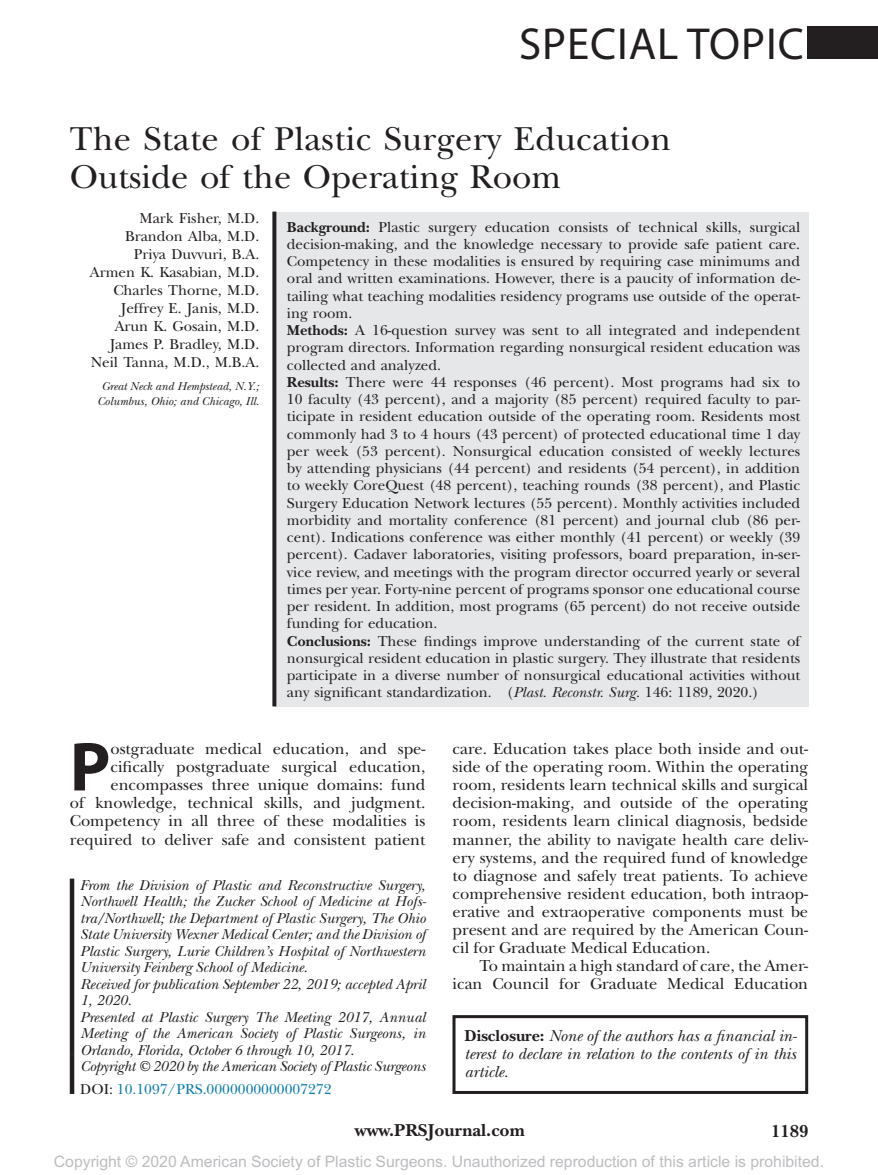
<style>
.page{position:relative;width:878px;height:1175px;background:#fff}
.page>*{position:absolute;margin:0;border:0;box-sizing:border-box;transform-origin:0 0}
.t1{font:700 69.9px "Myriad Pro";color:#231f20}
.t2{font:45px "Myriad Pro";letter-spacing:.02em;color:#231f20}
.t3{font:34.5px/37.5px "New Baskerville";letter-spacing:.01em;color:#231f20}
.t4{font:700 18px "New Baskerville";color:#231f20}
.t5{font:16.5px/18px "New Baskerville";color:#231f20;text-align:right}
.t6{font:italic 16.5px/18px "New Baskerville";color:#231f20;text-align:justify}
.t7{font:15.75px "Arial MT Std";color:#bcbdc0}
.t8{font:15px/17.2px "New Baskerville";color:#231f20;text-align:right}
.t9{font:italic 15px/16.5px "New Baskerville";color:#231f20}
.t10{font:italic 12px/15px "New Baskerville";color:#231f20;text-align:center}
.s1{font-weight:700}
.s2{font-style:italic}
.s3{font-weight:700;font-style:normal}
.s4{font-style:normal}
.s5{font-style:normal;color:#0f7eac}
</style>
<div class="page">
<div style="left:807px;top:26px;width:71px;height:33px;background:#231f20"></div>
<div style="left:452px;top:1015px;width:356px;height:79px;border:3px solid #231f20"></div>
<hr style="left:70px;top:1054px;width:4px;height:40px;background:#231f20">
<div style="left:273px;top:212px;width:536px;height:494px;background:#e6e7e9"></div>
<svg style="left:272px;top:212px;width:4px;height:494px;fill:#231f20"></svg>
<hr style="left:70px;top:878px;width:4px;height:176px;background:#231f20">
<h2 class="t2" style="left:519px;top:16px;width:286px">SPECIAL TOPIC</h2>
<h3 class="t3" style="left:70px;top:121px;width:602px">The State of Plastic Surgery Education<br>Outside of the Operating Room</h3>
<p class="t8" style="left:90px;top:209px;width:171px;line-height:18px">Mark Fisher, M.D.<br>Brandon Alba, M.D.<br>Priya Duvvuri, B.A.<br>Armen K. Kasabian, M.D.<br>Charles Thorne, M.D.<br>Jeffrey E. Janis, M.D.<br>Arun K. Gosain, M.D.<br>James P. Bradley, M.D.<br>Neil Tanna, M.D., M.B.A.</p>
<p class="t10" style="left:97px;top:378px;width:163px">Great Neck and Hempstead, N.Y.;<br>Columbus, Ohio; and Chicago, Ill.</p>
<p class="t8" style="left:287px;top:218px;width:515px;text-align:left"><span class="s1">Background:</span> Plastic surgery education consists of technical skills, surgical decision-making, and the knowledge necessary to provide safe patient care.<br>Competency in these modalities is ensured by requiring case minimums and oral and written examinations. However, there is a paucity of information de&shy;tailing what teaching modalities residency programs use outside of the operat&shy;ing room.<br><span class="s1">Methods:</span> A 16-question survey was sent to all integrated and independent program directors. Information regarding nonsurgical resident education was collected and analyzed.<br><span class="s1">Results:</span> There were 44 responses (46 percent). Most programs had six to 10 faculty (43 percent), and a majority (85 percent) required faculty to par&shy;ticipate in resident education outside of the operating room. Residents most commonly had 3 to 4 hours (43 percent) of protected educational time 1 day per week (53 percent). Nonsurgical education consisted of weekly lectures by attending physicians (44 percent) and residents (54 percent), in addition to weekly CoreQuest (48 percent), teaching rounds (38 percent), and Plastic Surgery Education Network lectures (55 percent). Monthly activities included morbidity and mortality conference (81 percent) and journal club (86 per&shy;cent). Indications conference was either monthly (41 percent) or weekly (39 percent). Cadaver laboratories, visiting professors, board preparation, in-ser&shy;vice review, and meetings with the program director occurred yearly or several times per year. Forty-nine percent of programs sponsor one educational course per resident. In addition, most programs (65 percent) do not receive outside funding for education.<br><span class="s1">Conclusions:</span> These findings improve understanding of the current state of nonsurgical resident education in plastic surgery. They illustrate that residents participate in a diverse number of nonsurgical educational activities without any significant standardization. (<span class="s2">Plast. Reconstr. Surg.</span> 146: 1189, 2020.)</p>
<h1 class="t1" style="left:70px;top:721px;width:42px">P</h1>
<p class="t5" style="left:70px;top:740px;width:357px">ostgraduate medical education, and spe&shy;cifically postgraduate surgical education, encompasses three unique domains: fund<br>of knowledge, technical skills, and judgment.<br>Competency in all three of these modalities is required to deliver safe and consistent patient</p>
<p class="t5" style="left:452px;top:740px;width:357px;text-align:justify">care. Education takes place both inside and out&shy;side of the operating room. Within the operating room, residents learn technical skills and surgical decision-making, and outside of the operating room, residents learn clinical diagnosis, bedside manner, the ability to navigate health care deliv&shy;ery systems, and the required fund of knowledge to diagnose and safely treat patients. To achieve comprehensive resident education, both intraop&shy;erative and extraoperative components must be present and are required by the American Coun&shy;cil for Graduate Medical Education.</p>
<p class="t5" style="left:452px;top:956px;width:357px">To maintain a high standard of care, the Amer&shy;ican Council for Graduate Medical Education</p>
<p class="t9" style="left:80px;top:876px;width:347px">From the Division of Plastic and Reconstructive Surgery, Northwell Health; the Zucker School of Medicine at Hofs&shy;tra/Northwell; the Department of Plastic Surgery, The Ohio State University Wexner Medical Center; and the Division of Plastic Surgery, Lurie Children’s Hospital of Northwestern University Feinberg School of Medicine.<br>Received for publication September 22, 2019; accepted April 1, 2020.<br>Presented at Plastic Surgery The Meeting 2017, Annual Meeting of the American Society of Plastic Surgeons, in Orlando, Florida, October 6 through 10, 2017.</p>
<p class="t6" style="left:464px;top:1027px;width:333px"><span class="s3">Disclosure:</span> None of the authors has a financial in&shy;terest to declare in relation to the contents of in this article.</p>
<p class="t9" style="left:80px;top:1055px;width:346px;line-height:22.5px">Copyright © 2020 by the American Society of Plastic Surgeons<br><span class="s4">DOI:</span> <span class="s5">10.1097/PRS.0000000000007272</span></p>
<p class="t4" style="left:355px;top:1119px;width:171px">www.PRSJournal.com</p>
<p class="t4" style="left:771px;top:1120px;width:39px">1189</p>
<p class="t7" style="left:54px;top:1152px;width:771px">Copyright © 2020 American Society of Plastic Surgeons. Unauthorized reproduction of this article is prohibited.</p>
</div>
